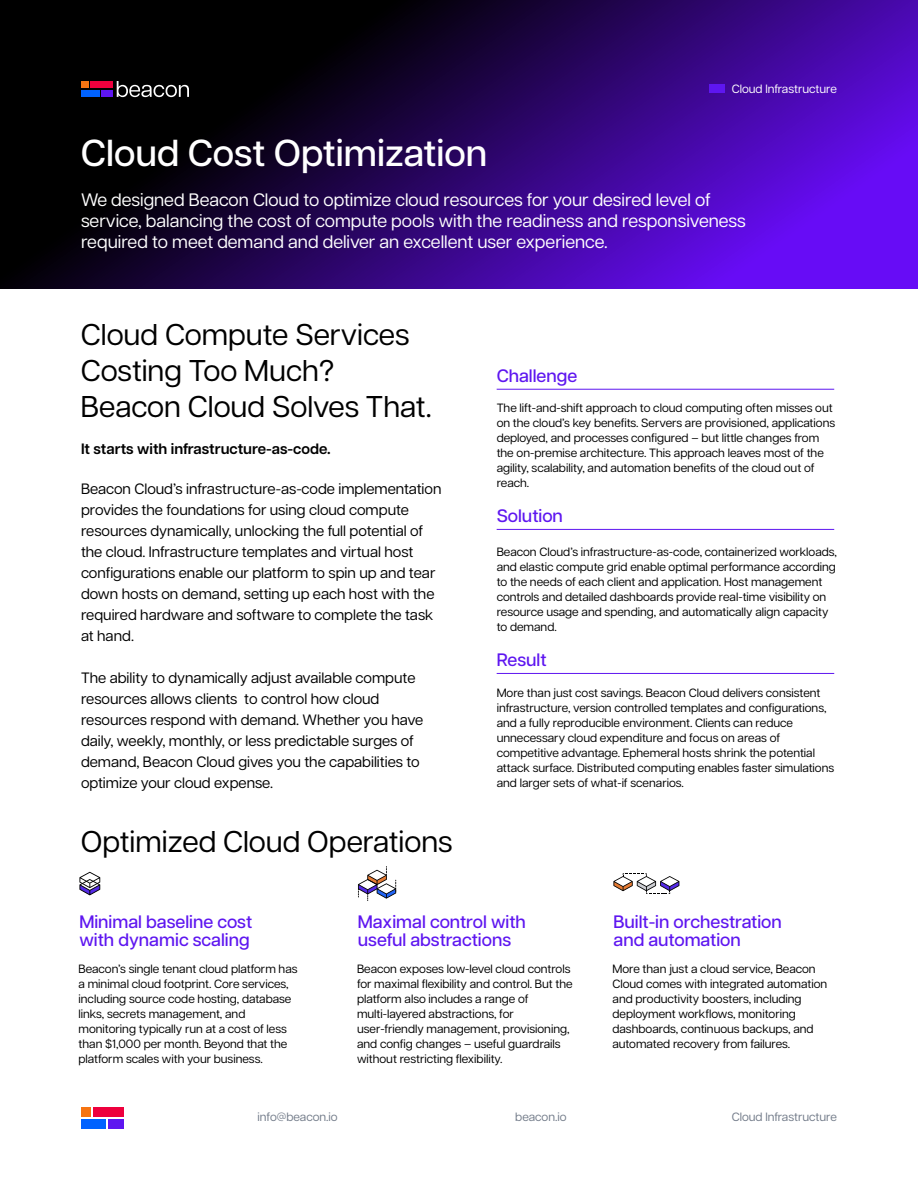
<style>
.page{position:relative;width:918px;height:1188px;background:#fff}
.page>*{position:absolute;margin:0;border:0;box-sizing:border-box;transform-origin:0 0}
.t1{font:500 37.5px "Articulat CF";color:#fff}
.t2{font:30px/36px "Articulat CF";color:#000}
.t3{font:18px/21px "Articulat CF";color:#fff}
.t4{font:500 18px/18px "Articulat CF";color:#5e16f0}
.t5{font:15px/21px "Articulat CF";color:#000}
.t6{font:600 15px "Articulat CF";color:#000}
.t7{font:12px/15px "Articulat CF";color:#000}
.t8{font:12px "Articulat CF";color:#727b89}
.t9{font:12px "Articulat CF";color:#fff}
</style>
<div class="page">
<svg style="left:0;top:0;width:918px;height:289px;background:#290462"></svg>
<div style="left:81px;top:1107px;width:10px;height:10px;background:#f67411"></div>
<div style="left:93px;top:1107px;width:31px;height:10px;background:#ee003d"></div>
<div style="left:109px;top:1119px;width:15px;height:10px;background:#5e16f0"></div>
<div style="left:81px;top:1119px;width:25px;height:10px;background:#0062ff"></div>
<hr style="left:497px;top:389px;width:337px;height:1px;background:#5e16f0">
<hr style="left:497px;top:529px;width:337px;height:1px;background:#5e16f0">
<hr style="left:497px;top:673px;width:337px;height:1px;background:#5e16f0">
<div style="left:81px;top:81px;width:7px;height:7px;background:#f67411"></div>
<div style="left:90px;top:81px;width:23px;height:7px;background:#ee003d"></div>
<div style="left:101px;top:90px;width:12px;height:7px;background:#5e16f0"></div>
<div style="left:81px;top:90px;width:18px;height:7px;background:#0062ff"></div>
<svg style="left:117px;top:81px;width:72px;height:16px"></svg>
<div style="left:709px;top:85px;width:16px;height:8px;background:#5e16f0"></div>
<svg style="left:358px;top:866px;width:38px;height:35px"></svg>
<svg style="left:79px;top:872px;width:21px;height:23px"></svg>
<svg style="left:613px;top:873px;width:66px;height:21px"></svg>
<h1 class="t1" style="left:81px;top:126px;width:408px">Cloud Cost Optimization</h1>
<p class="t9" style="left:732px;top:80px;width:107px">Cloud Infrastructure</p>
<h3 class="t3" style="left:81px;top:188px;width:666px">We designed Beacon Cloud to optimize cloud resources for your desired level of service, balancing the cost of compute pools with the readiness and responsiveness required to meet demand and deliver an excellent user experience.</h3>
<h2 class="t2" style="left:81px;top:314px;width:352px">Cloud Compute Services<br>Costing Too Much?<br>Beacon Cloud Solves That.</h2>
<p class="t6" style="left:81px;top:438px;width:251px">It starts with infrastructure-as-code.</p>
<p class="t5" style="left:81px;top:478px;width:362px">Beacon Cloud’s infrastructure-as-code implementation provides the foundations for using cloud compute resources dynamically, unlocking the full potential of the cloud. Infrastructure templates and virtual host configurations enable our platform to spin up and tear down hosts on demand, setting up each host with the required hardware and software to complete the task at hand.</p>
<p class="t5" style="left:81px;top:667px;width:344px">The ability to dynamically adjust available compute resources allows clients to control how cloud resources respond with demand. Whether you have daily, weekly, monthly, or less predictable surges of demand, Beacon Cloud gives you the capabilities to optimize your cloud expense.</p>
<h2 class="t2" style="left:81px;top:821px;width:373px">Optimized Cloud Operations</h2>
<h3 class="t4" style="left:497px;top:366px;width:82px">Challenge</h3>
<p class="t7" style="left:497px;top:399px;width:340px">The lift-and-shift approach to cloud computing often misses out on the cloud’s key benefits. Servers are provisioned, applications deployed, and processes configured – but little changes from the on-premise architecture. This approach leaves most of the agility, scalability, and automation benefits of the cloud out of reach.</p>
<h3 class="t4" style="left:497px;top:506px;width:68px">Solution</h3>
<p class="t7" style="left:497px;top:544px;width:342px">Beacon Cloud’s infrastructure-as-code, containerized workloads, and elastic compute grid enable optimal performance according to the needs of each client and application. Host management controls and detailed dashboards provide real-time visibility on resource usage and spending, and automatically align capacity to demand.</p>
<h3 class="t4" style="left:497px;top:650px;width:51px">Result</h3>
<p class="t7" style="left:497px;top:684px;width:339px">More than just cost savings. Beacon Cloud delivers consistent infrastructure, version controlled templates and configurations, and a fully reproducible environment. Clients can reduce unnecessary cloud expenditure and focus on areas of competitive advantage. Ephemeral hosts shrink the potential attack surface. Distributed computing enables faster simulations and larger sets of what-if scenarios.</p>
<h3 class="t4" style="left:79px;top:912px;width:174px">Minimal baseline cost with dynamic scaling</h3>
<p class="t7" style="left:78px;top:960px;width:221px">Beacon’s single tenant cloud platform has a minimal cloud footprint. Core services, including source code hosting, database links, secrets management, and monitoring typically run at a cost of less than $1,000 per month. Beyond that the platform scales with your business.</p>
<h3 class="t4" style="left:358px;top:912px;width:169px">Maximal control with useful abstractions</h3>
<p class="t7" style="left:357px;top:960px;width:217px">Beacon exposes low-level cloud controls for maximal flexibility and control. But the platform also includes a range of multi-layered abstractions, for user-friendly management, provisioning, and config changes – useful guardrails without restricting flexibility.</p>
<h3 class="t4" style="left:613px;top:912px;width:170px">Built-in orchestration and automation</h3>
<p class="t7" style="left:612px;top:960px;width:216px">More than just a cloud service, Beacon Cloud comes with integrated automation and productivity boosters, including deployment workflows, monitoring dashboards, continuous backups, and automated recovery from failures.</p>
<p class="t8" style="left:257px;top:1109px;width:82px">info@beacon.io</p>
<p class="t8" style="left:515px;top:1109px;width:53px">beacon.io</p>
<p class="t8" style="left:732px;top:1109px;width:107px">Cloud Infrastructure</p>
</div>
